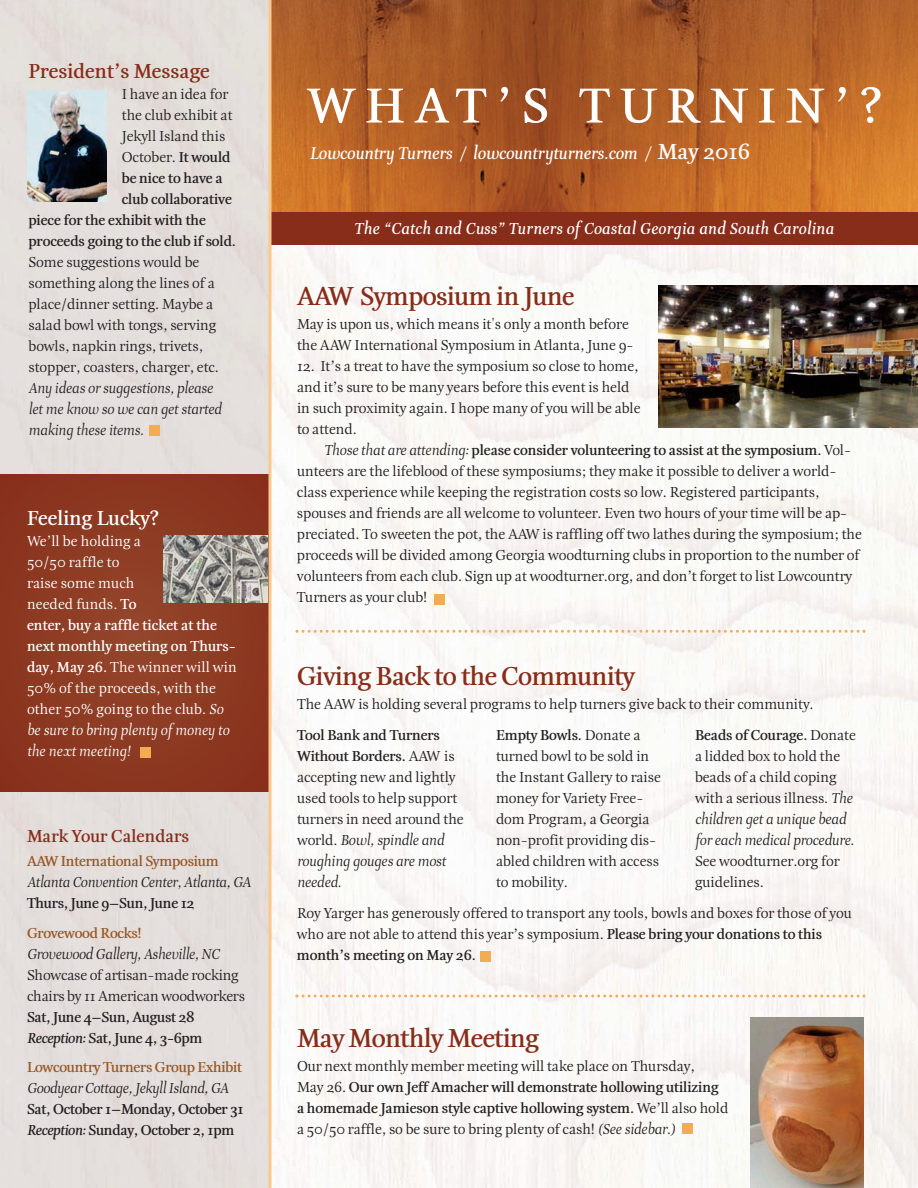
<style>
.page{position:relative;width:918px;height:1188px;background:#fff}
.page>*{position:absolute;margin:0;border:0;box-sizing:border-box;transform-origin:0 0}
.t1{font:700 50.85px "Esta";letter-spacing:.2em;color:#fff}
.t2{font:700 27px "Esta";letter-spacing:-.02em;color:#872d1a}
.t3{font:700 21px "Esta";color:#872d1a}
.t4{font:700 21px "Esta";color:#fff}
.t5{font:700 18px "Esta";color:#872d1a}
.t6{font:italic 700 17.55px "Esta";color:#fff}
.t7{font:italic 700 16.5px "Esta";letter-spacing:.025em;color:#fff}
.t8{font:15px/21px "Esta";letter-spacing:-.01em;color:#231f20}
.t9{font:15px/21px "Esta";color:#fff}
.t10{font:700 15px/21px "Esta";letter-spacing:-.02em;color:#231f20}
.t11{font:italic 15px/21px "Esta";letter-spacing:-.02em;color:#231f20}
.t12{font:700 15px "Esta";letter-spacing:-.02em;color:#985723}
.s1{font-weight:700}
.s2{font-style:italic}
.s3{font-style:normal;font-size:22.65px}
</style>
<div class="page">
<img style="left:272px;top:245px;width:646px;height:943px">
<img style="left:272px;top:0;width:646px;height:213px">
<div style="left:270px;top:213px;width:648px;height:32px;background:#872d1a"></div>
<svg style="left:296px;top:995px;width:570px;height:3px"></svg>
<svg style="left:296px;top:630px;width:570px;height:3px"></svg>
<div style="left:0;top:474px;width:269px;height:318px;background:#8c3921"></div>
<div style="left:434px;top:594px;width:10px;height:10px;background:#f3ac54"></div>
<div style="left:149px;top:425px;width:11px;height:11px;background:#f3ac54"></div>
<div style="left:140px;top:747px;width:11px;height:11px;background:#f3ac54"></div>
<div style="left:481px;top:952px;width:10px;height:10px;background:#f3ac54"></div>
<div style="left:683px;top:1124px;width:10px;height:10px;background:#f3ac54"></div>
<img style="left:658px;top:285px;width:260px;height:143px">
<img style="left:27px;top:90px;width:80px;height:112px">
<img style="left:750px;top:1018px;width:114px;height:170px">
<img style="left:164px;top:535px;width:104px;height:67px">
<svg style="left:268px;top:0;width:4px;height:1188px;background:#f0c799"></svg>
<h3 class="t3" style="left:29px;top:64px;width:183px">President’s Message</h3>
<p class="t8" style="left:122px;top:85px;width:108px">I have an idea for</p>
<p class="t8" style="left:122px;top:106px;width:112px">the club exhibit at</p>
<p class="t8" style="left:122px;top:127px;width:105px">Jekyll Island this</p>
<p class="t8" style="left:122px;top:148px;width:110px">October. <span class="s1">It would</span></p>
<p class="t10" style="left:122px;top:169px;width:102px">be nice to have a</p>
<p class="t10" style="left:122px;top:190px;width:112px">club collaborative</p>
<p class="t10" style="left:29px;top:211px;width:179px">piece for the exhibit with the</p>
<p class="t10" style="left:29px;top:232px;width:209px">proceeds going to the club if sold.</p>
<p class="t8" style="left:29px;top:253px;width:192px">Some suggestions would be something along the lines of a place/dinner setting. Maybe a salad bowl with tongs, serving bowls, napkin rings, trivets, stopper, coasters, charger, etc.</p>
<p class="t11" style="left:29px;top:380px;width:195px">Any ideas or suggestions, please let me know so we can get started making these items.</p>
<h3 class="t4" style="left:27px;top:511px;width:134px">Feeling Lucky?</h3>
<p class="t9" style="left:27px;top:533px;width:211px">We’ll be holding a<br>50/50 raffle to<br>raise some much<br>needed funds. <span class="s1">To<br>enter, buy a raffle ticket at the next monthly meeting on Thurs&shy;day, May 26.</span> The winner will win<br>50% of the proceeds, with the other 50% going to the club. <span class="s2">So be sure to bring plenty of money to the next meeting!</span></p>
<p class="t5" style="left:27px;top:830px;width:164px">Mark Your Calendars</p>
<p class="t12" style="left:27px;top:856px;width:193px">AAW International Symposium</p>
<p class="t11" style="left:27px;top:874px;width:225px">Atlanta Convention Center, Atlanta, GA</p>
<p class="t10" style="left:27px;top:894px;width:169px">Thurs, June 9–Sun, June 12</p>
<p class="t12" style="left:27px;top:928px;width:116px">Grovewood Rocks!</p>
<p class="t11" style="left:27px;top:945px;width:194px">Grovewood Gallery, Asheville, NC</p>
<p class="t8" style="left:27px;top:966px;width:220px">Showcase of artisan-made rocking chairs by 11 American woodworkers</p>
<p class="t10" style="left:27px;top:1008px;width:177px">Sat, June 4–Sun, August 28<br><span class="s2">Reception:</span> Sat, June 4, 3-6pm</p>
<p class="t12" style="left:27px;top:1062px;width:217px">Lowcountry Turners Group Exhibit</p>
<p class="t11" style="left:27px;top:1080px;width:203px">Goodyear Cottage, Jekyll Island, GA</p>
<p class="t10" style="left:27px;top:1100px;width:218px">Sat, October 1–Monday, October 31<br><span class="s2">Reception:</span> Sunday, October 2, 1pm</p>
<h1 class="t1" style="left:308px;top:89px;width:576px">WHAT’S TURNIN’?</h1>
<p class="t6" style="left:310px;top:147px;width:442px">Lowcountry Turners / lowcountryturners.com / <span class="s3">May 2016</span></p>
<p class="t7" style="left:354px;top:223px;width:481px">The “Catch and Cuss” Turners of Coastal Georgia and South Carolina</p>
<h2 class="t2" style="left:297px;top:287px;width:279px">AAW Symposium in June</h2>
<p class="t8" style="left:297px;top:315px;width:338px">May is upon us, which means it's only a month before the AAW International Symposium in Atlanta, June 9-</p>
<p class="t8" style="left:297px;top:357px;width:345px">12. It’s a treat to have the symposium so close to home, and it’s sure to be many years before this event is held in such proximity again. I hope many of you will be able to attend.</p>
<p class="t8" style="left:297px;top:441px;width:567px;text-indent:27px"><span class="s2">Those that are attending:</span> <span class="s1">please consider volunteering to assist at the symposium.</span> Vol&shy;unteers are the lifeblood of these symposiums; they make it possible to deliver a world&shy;class experience while keeping the registration costs so low. Registered participants, spouses and friends are all welcome to volunteer. Even two hours of your time will be ap&shy;preciated. To sweeten the pot, the AAW is raffling off two lathes during the symposium; the proceeds will be divided among Georgia woodturning clubs in proportion to the number of volunteers from each club. Sign up at woodturner.org, and don’t forget to list Lowcountry Turners as your club!</p>
<h2 class="t2" style="left:297px;top:667px;width:340px">Giving Back to the Community</h2>
<p class="t8" style="left:297px;top:695px;width:518px">The AAW is holding several programs to help turners give back to their community.</p>
<p class="t8" style="left:297px;top:726px;width:168px"><span class="s1">Tool Bank and Turners<br>Without Borders.</span> AAW is accepting new and lightly used tools to help support turners in need around the world. <span class="s2">Bowl, spindle and roughing gouges are most needed.</span></p>
<p class="t8" style="left:695px;top:726px;width:162px"><span class="s1">Beads of Courage.</span> Donate a lidded box to hold the beads of a child coping with a serious illness. <span class="s2">The children get a unique bead for each medical procedure.</span></p>
<p class="t8" style="left:496px;top:726px;width:166px"><span class="s1">Empty Bowls.</span> Donate a turned bowl to be sold in the Instant Gallery to raise money for Variety Free&shy;dom Program, a Georgia non-profit providing dis&shy;abled children with access to mobility.</p>
<p class="t8" style="left:695px;top:852px;width:146px">See woodturner.org for guidelines.</p>
<p class="t8" style="left:297px;top:904px;width:557px">Roy Yarger has generously offered to transport any tools, bowls and boxes for those of you who are not able to attend this year’s symposium. <span class="s1">Please bring your donations to this month’s meeting on May 26.</span></p>
<h2 class="t2" style="left:297px;top:1029px;width:244px">May Monthly Meeting</h2>
<p class="t8" style="left:297px;top:1057px;width:433px">Our next monthly member meeting will take place on Thursday,<br>May 26. <span class="s1">Our own Jeff Amacher will demonstrate hollowing utilizing a homemade Jamieson style captive hollowing system.</span> We’ll also hold a 50/50 raffle, so be sure to bring plenty of cash! <span class="s2">(See sidebar.)</span></p>
</div>
